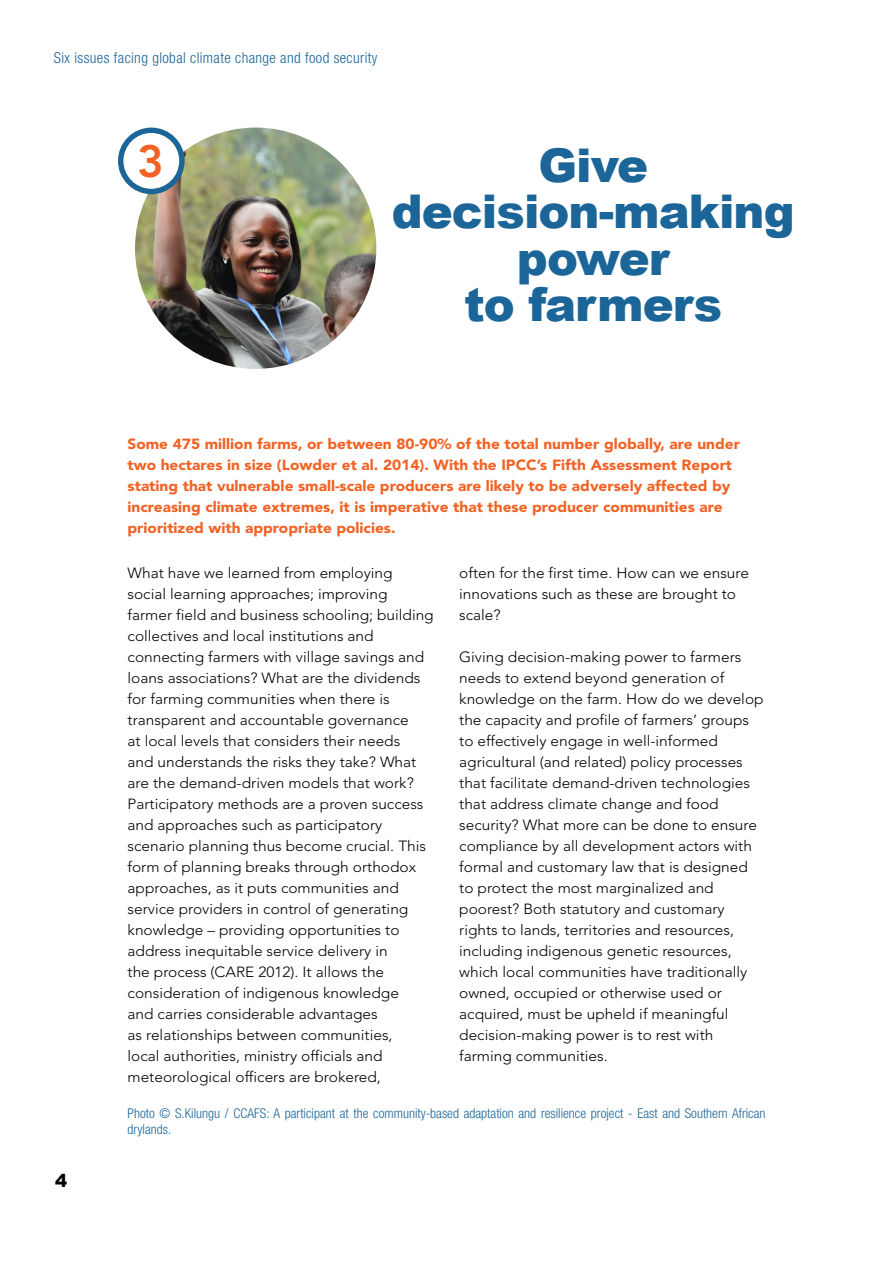
<style>
.page{position:relative;width:893px;height:1263px;background:#fff}
.page>*{position:absolute;margin:0;border:0;box-sizing:border-box;transform-origin:0 0}
.t1{font:900 46.5px/46.5px "Arial";letter-spacing:-.02em;color:#1b6598;text-align:center}
.t2{font:800 45px "Avenir LT Std";color:#f16224}
.t3{font:900 18px "Arial";color:#000}
.t4{font:300 condensed 15px "Helvetica Neue LT Pro";letter-spacing:.025em;color:#1b6598}
.t5{font:300 14.7px/21px "Avenir LT Std";color:#000;scale:1.05 1}
.t6{font:900 14.7px/21px "Avenir LT Std";color:#f16224;scale:1.05 1}
.t7{font:300 condensed 13.5px/16.5px "Helvetica Neue LT Pro";color:#1b6598}
</style>
<div class="page">
<img style="left:135px;top:128px;width:241px;height:241px;border-radius:121px">
<div style="left:121px;top:130px;width:61px;height:61px;background:#fff;border-radius:50%"></div>
<div style="left:118px;top:128px;width:67px;height:66px;border:5px solid #1b6598;border-radius:50%"></div>
<p class="t4" style="left:54px;top:49px;width:325px">Six issues facing global climate change and food security</p>
<h2 class="t2" style="left:137px;top:135px;width:28px">3</h2>
<h1 class="t1" style="left:392px;top:141px;width:404px">Give decision-making power<br>to farmers</h1>
<p class="t6" style="left:128px;top:434px;width:585px">Some 475 million farms, or between 80-90% of the total number globally, are under two hectares in size (Lowder et al. 2014). With the IPCC’s Fifth Assessment Report stating that vulnerable small-scale producers are likely to be adversely affected by increasing climate extremes, it is imperative that these producer communities are prioritized with appropriate policies.</p>
<p class="t5" style="left:128px;top:562px;width:293px">What have we learned from employing social learning approaches; improving farmer field and business schooling; building collectives and local institutions and connecting farmers with village savings and loans associations? What are the dividends for farming communities when there is transparent and accountable governance<br>at local levels that considers their needs<br>and understands the risks they take? What are the demand-driven models that work?<br>Participatory methods are a proven success and approaches such as participatory scenario planning thus become crucial. This form of planning breaks through orthodox approaches, as it puts communities and service providers in control of generating knowledge – providing opportunities to address inequitable service delivery in<br>the process (CARE 2012). It allows the consideration of indigenous knowledge<br>and carries considerable advantages<br>as relationships between communities,<br>local authorities, ministry officials and meteorological officers are brokered,</p>
<p class="t5" style="left:459px;top:563px;width:277px">often for the first time. How can we ensure innovations such as these are brought to scale?</p>
<p class="t5" style="left:459px;top:646px;width:291px">Giving decision-making power to farmers needs to extend beyond generation of knowledge on the farm. How do we develop the capacity and profile of farmers’ groups to effectively engage in well-informed agricultural (and related) policy processes that facilitate demand-driven technologies that address climate change and food security? What more can be done to ensure compliance by all development actors with formal and customary law that is designed to protect the most marginalized and poorest? Both statutory and customary rights to lands, territories and resources, including indigenous genetic resources, which local communities have traditionally owned, occupied or otherwise used or acquired, must be upheld if meaningful decision-making power is to rest with farming communities.</p>
<p class="t3" style="left:55px;top:1167px;width:14px">4</p>
<p class="t7" style="left:128px;top:1105px;width:639px">Photo © S.Kilungu / CCAFS: A participant at the community-based adaptation and resilience project - East and Southern African drylands.</p>
</div>
